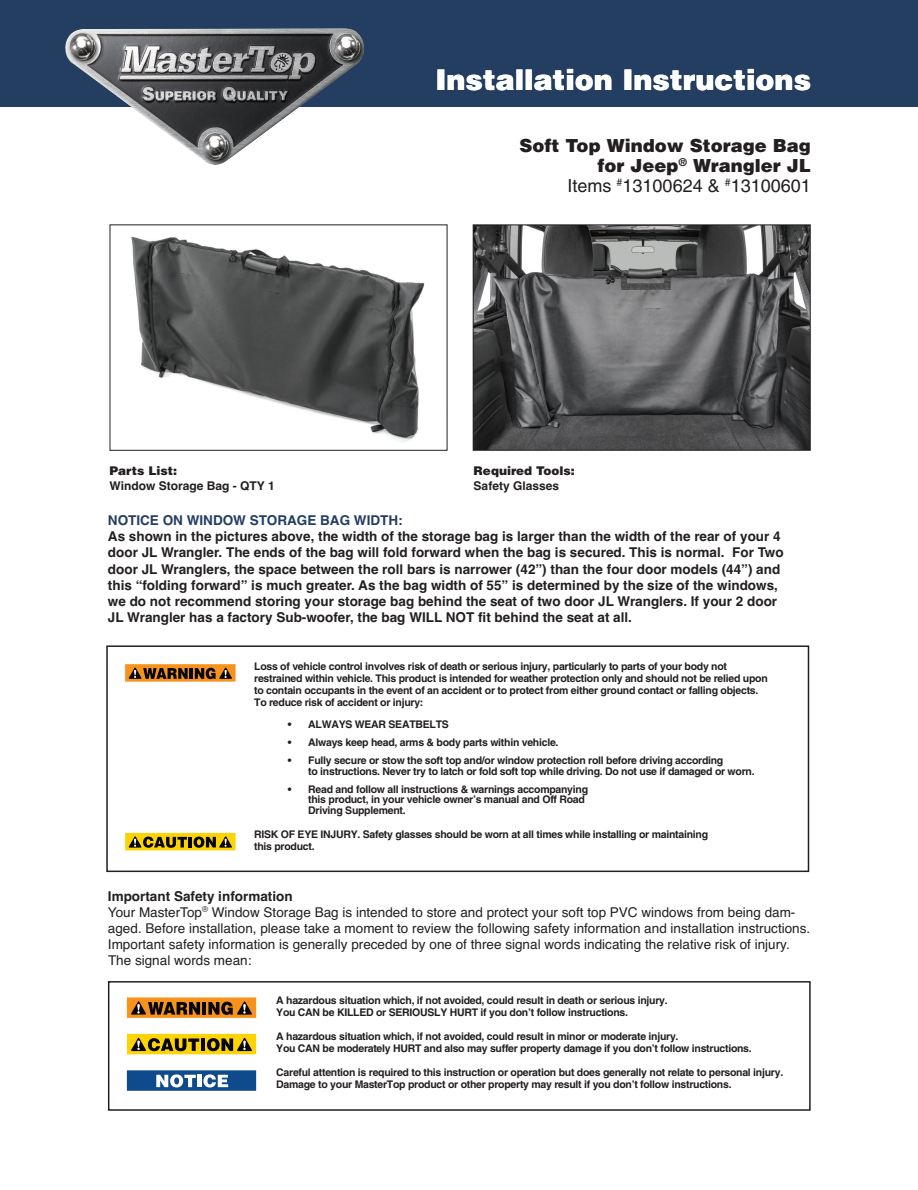
<style>
.page{position:relative;width:918px;height:1190px;background:#fff}
.page>*{position:absolute;margin:0;border:0;box-sizing:border-box;transform-origin:0 0}
.t1{font:900 28.5px "Helvetica";color:#fff}
.t2{font:900 18px/20.1px "Helvetica";color:#231f20;text-align:right}
.t3{font:700 13.5px/16.2px "Helvetica";color:#231f20}
.t4{font:13.5px/16.2px "Helvetica";color:#231f20}
.t5{font:700 13.5px "Helvetica";color:#233e61}
.t6{font:700 12px "Helvetica";color:#231f20}
.t7{font:900 12px "Helvetica";color:#231f20}
.t8{font:700 condensed 10.5px/12px "Helvetica";letter-spacing:-.025em;color:#231f20}
.s1{font-weight:400;font-stretch:condensed}
.s2{font-weight:700}
</style>
<div class="page">
<div style="left:0;top:0;width:917px;height:106px;background:#233e61"></div>
<div style="left:106px;top:645px;width:702px;height:226px;border:2px solid #231f20"></div>
<svg style="left:125px;top:664px;width:110px;height:17px;background:#a1631a"></svg>
<svg style="left:125px;top:832px;width:110px;height:18px;background:#b19614"></svg>
<img style="left:131px;top:237px;width:294px;height:205px">
<img style="left:474px;top:226px;width:334px;height:222px">
<div style="left:472px;top:224px;width:338px;height:226px;border:1px solid #231f20"></div>
<img style="left:65px;top:28px;width:299px;height:137px">
<div style="left:108px;top:980px;width:702px;height:130px;border:2px solid #231f20"></div>
<svg style="left:127px;top:997px;width:129px;height:20px;background:#a2651c"></svg>
<svg style="left:127px;top:1033px;width:129px;height:21px;background:#b29611"></svg>
<svg style="left:127px;top:1070px;width:129px;height:20px"></svg>
<h1 class="t1" style="left:435px;top:61px;width:377px">Installation Instructions</h1>
<p class="t7" style="left:110px;top:462px;width:69px">Parts List:</p>
<p class="t6" style="left:110px;top:478px;width:167px">Window Storage Bag - QTY 1</p>
<h2 class="t2" style="left:519px;top:135px;width:293px">Soft Top Window Storage Bag for Jeep<sup>®</sup> Wrangler JL<br><span class="s1">Items</span> <sup>#</sup><span class="s1">13100624 &amp;</span> <sup>#</sup><span class="s1">13100601</span></h2>
<p class="t7" style="left:473px;top:462px;width:103px">Required Tools:</p>
<p class="t6" style="left:473px;top:478px;width:87px">Safety Glasses</p>
<p class="t5" style="left:108px;top:512px;width:296px">NOTICE ON WINDOW STORAGE BAG WIDTH:</p>
<p class="t3" style="left:108px;top:528px;width:677px">As shown in the pictures above, the width of the storage bag is larger than the width of the rear of your 4 door JL Wrangler. The ends of the bag will fold forward when the bag is secured. This is normal. For Two door JL Wranglers, the space between the roll bars is narrower (42”) than the four door models (44”) and this “folding forward” is much greater. As the bag width of 55” is determined by the size of the windows, we do not recommend storing your storage bag behind the seat of two door JL Wranglers. If your 2 door JL Wrangler has a factory Sub-woofer, the bag WILL NOT fit behind the seat at all.</p>
<p class="t8" style="left:254px;top:661px;width:515px">Loss of vehicle control involves risk of death or serious injury, particularly to parts of your body not restrained within vehicle. This product is intended for weather protection only and should not be relied upon to contain occupants in the event of an accident or to protect from either ground contact or falling objects.<br>To reduce risk of accident or injury:</p>
<p class="t8" style="left:288px;top:719px;width:162px">• ALWAYS WEAR SEATBELTS</p>
<p class="t8" style="left:288px;top:737px;width:272px">• Always keep head, arms &amp; body parts within vehicle.</p>
<p class="t8" style="left:308px;top:756px;width:447px;line-height:10.5px;text-indent:-20px">• Fully secure or stow the soft top and/or window protection roll before driving according<br>to instructions. Never try to latch or fold soft top while driving. Do not use if damaged or worn.</p>
<p class="t8" style="left:308px;top:784px;width:281px;line-height:10.5px;text-indent:-20px">• Read and follow all instructions &amp; warnings accompanying this product, in your vehicle owner’s manual and Off Road<br>Driving Supplement.</p>
<p class="t8" style="left:254px;top:829px;width:455px">RISK OF EYE INJURY. Safety glasses should be worn at all times while installing or maintaining this product.</p>
<p class="t4" style="left:108px;top:887px;width:703px"><span class="s2">Important Safety information<br></span>Your MasterTop<sup>®</sup> Window Storage Bag is intended to store and protect your soft top PVC windows from being dam&shy;aged. Before installation, please take a moment to review the following safety information and installation instructions.<br>Important safety information is generally preceded by one of three signal words indicating the relative risk of injury.<br>The signal words mean:</p>
<p class="t8" style="left:276px;top:995px;width:393px">A hazardous situation which, if not avoided, could result in death or serious injury.<br>You CAN be KILLED or SERIOUSLY HURT if you don’t follow instructions.</p>
<p class="t8" style="left:276px;top:1031px;width:477px">A hazardous situation which, if not avoided, could result in minor or moderate injury.<br>You CAN be moderately HURT and also may suffer property damage if you don’t follow instructions.</p>
<p class="t8" style="left:276px;top:1067px;width:508px">Careful attention is required to this instruction or operation but does generally not relate to personal injury.<br>Damage to your MasterTop product or other property may result if you don’t follow instructions.</p>
</div>
